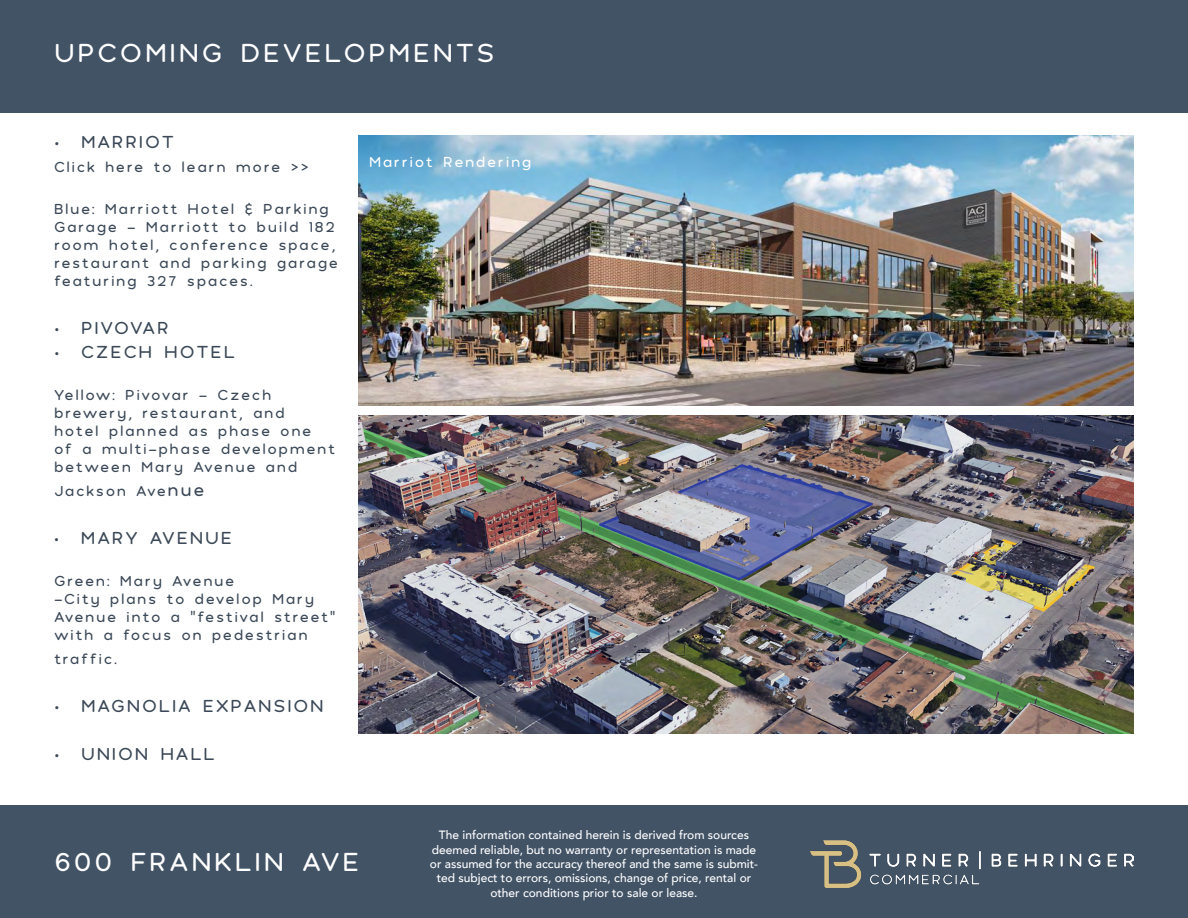
<style>
.page{position:relative;width:1188px;height:918px;background:#fff}
.page>*{position:absolute;margin:0;border:0;box-sizing:border-box;transform-origin:0 0}
.t1{font:27px "Polly Rounded";letter-spacing:.1em;color:#fff}
.t2{font:18px "Polly Rounded";letter-spacing:.1em;color:#3c4958}
.t3{font:18px "Polly Rounded";letter-spacing:.08em;color:#3c4958}
.t4{font:15px/18px "Polly Rounded";letter-spacing:.1em;color:#3c4958}
.t5{font:15px "Polly Rounded";letter-spacing:.1em;color:#fff}
.t6{font:500 12px/14.4px "Avenir";color:#fff;text-align:center}
.s1{font-size:18px}
</style>
<div class="page">
<div style="left:0;top:806px;width:1188px;height:112px;background:#425366"></div>
<img style="left:810px;top:840px;width:324px;height:48px">
<div style="left:0;top:0;width:1188px;height:112px;background:#425366"></div>
<img style="left:359px;top:415px;width:775px;height:318px">
<img style="left:359px;top:135px;width:775px;height:270px">
<h1 class="t1" style="left:54px;top:35px;width:442px">UPCOMING DEVELOPMENTS</h1>
<p class="t2" style="left:54px;top:130px;width:122px">• MARRIOT</p>
<p class="t4" style="left:54px;top:157px;width:257px">Click here to learn more &gt;&gt;</p>
<p class="t4" style="left:54px;top:199px;width:286px">Blue: Marriott Hotel &amp; Parking<br>Garage - Marriott to build 182 room hotel, conference space, restaurant and parking garage featuring 327 spaces.</p>
<p class="t3" style="left:54px;top:316px;width:116px">• PIVOVAR</p>
<p class="t2" style="left:54px;top:340px;width:183px">• CZECH HOTEL</p>
<p class="t4" style="left:54px;top:385px;width:283px">Yellow: Pivovar - Czech brewery, restaurant, and<br>hotel planned as phase one<br>of a multi-phase development between Mary Avenue and</p>
<p class="t4" style="left:54px;top:481px;width:152px">Jackson Ave<span class="s1">nue</span></p>
<p class="t2" style="left:54px;top:526px;width:180px">• MARY AVENUE</p>
<p class="t4" style="left:54px;top:571px;width:283px">Green: Mary Avenue<br>-City plans to develop Mary<br>Avenue into a “festival street” with a focus on pedestrian</p>
<p class="t4" style="left:54px;top:649px;width:65px">traffic.</p>
<p class="t2" style="left:54px;top:694px;width:271px">• MAGNOLIA EXPANSION</p>
<p class="t2" style="left:54px;top:742px;width:162px">• UNION HALL</p>
<p class="t5" style="left:369px;top:153px;width:164px">Marriot Rendering</p>
<h1 class="t1" style="left:54px;top:845px;width:307px">600 FRANKLIN AVE</h1>
<p class="t6" style="left:430px;top:827px;width:330px">The information contained herein is derived from sources deemed reliable, but no warranty or representation is made or assumed for the accuracy thereof and the same is submit&shy;ted subject to errors, omissions, change of price, rental or other conditions prior to sale or lease.</p>
</div>
